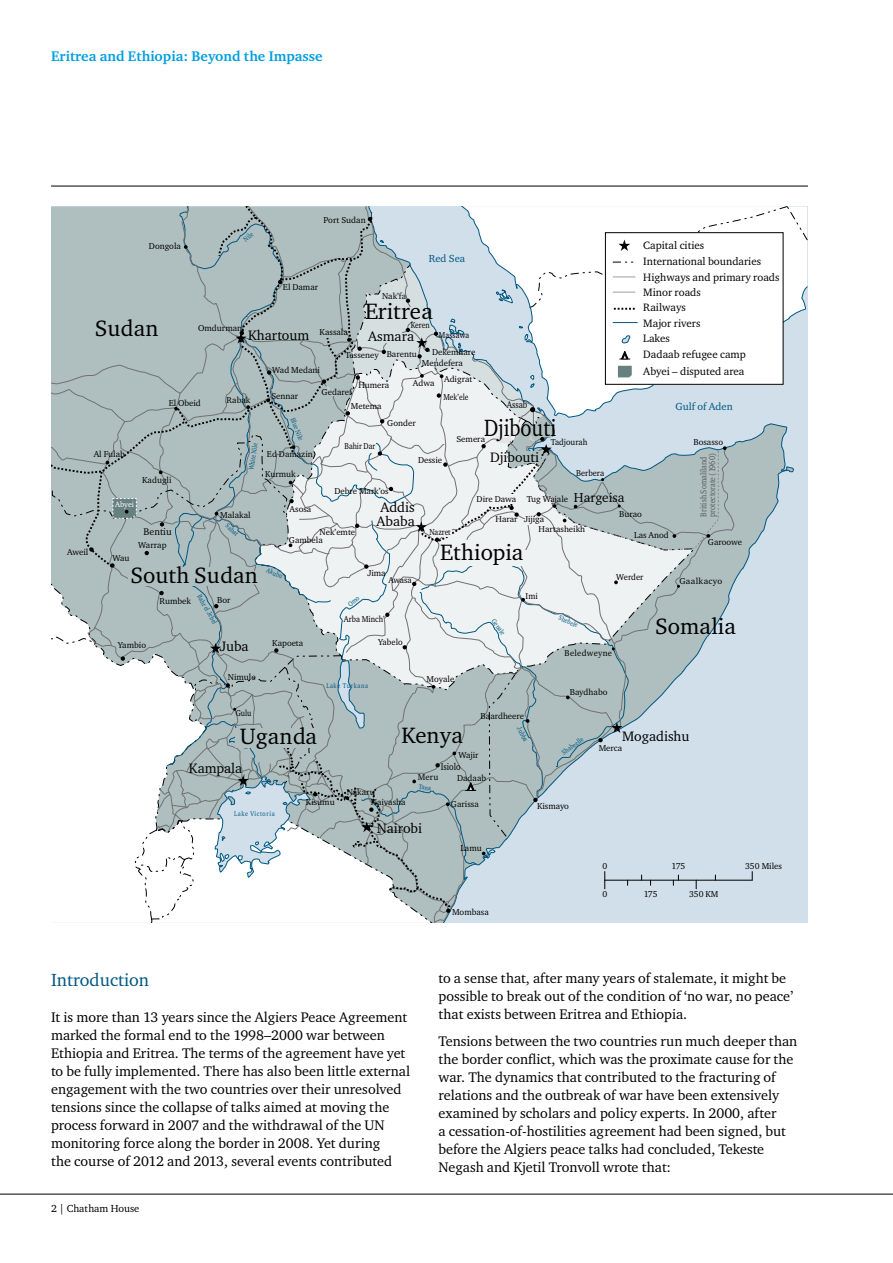
<style>
.page{position:relative;width:893px;height:1263px;background:#fff}
.page>*{position:absolute;margin:0;border:0;box-sizing:border-box;transform-origin:0 0}
.t1{font:24.15px "Charter ITC";color:#000;scale:.85 1}
.t2{font:22.8px "Charter ITC";color:#000}
.t3{font:18px "Charter ITC";color:#005782}
.t4{font:14.25px/18px "Charter ITC";color:#000}
.t5{font:700 14.25px "Charter ITC";color:#009ee0}
.t6{font:14.1px/13.2px "Charter ITC";color:#000}
.t7{font:13.35px "Charter ITC";color:#000}
.t8{font:10.95px/15.5px "Charter ITC";color:#000}
.t9{font:10.5px "Charter ITC";color:#005782}
.t10{font:10.5px "Charter ITC";color:#000}
.t11{font:9.9px "Charter ITC";color:#000;scale:.85 1}
.t12{font:9.9px "Charter ITC";color:#000}
.t13{font:8.85px/10.9px "Charter ITC";color:#000}
.t14{font:8.85px/8.9px "Charter ITC";color:#58585a;scale:.85 1}
.t15{font:8.85px "Charter ITC";color:#000;scale:.85 1}
.t16{font:8.85px "Charter ITC";letter-spacing:.035em;color:#000}
.t17{font:8.85px "Charter ITC";color:#000;scale:.95 1}
.t18{font:8.85px "Charter ITC";color:#000;scale:.89 1}
.t19{font:8.85px "Charter ITC";color:#000;scale:.94 1}
.t20{font:8.85px "Charter ITC";letter-spacing:.025em;color:#000;scale:.85 1}
.t21{font:7.8px "Charter ITC";letter-spacing:-.005em;color:#fff}
.t22{font:7.05px "Charter ITC";letter-spacing:.1em;color:#005782;scale:.85 1}
</style>
<div class="page">
<hr style="left:51px;top:186px;width:757px;height:1px;background:#000">
<hr style="left:0;top:1194px;width:892px;height:1px;background:#000">
<svg style="left:51px;top:207px;width:757px;height:716px"></svg>
<p class="t5" style="left:51px;top:47px;width:273px">Eritrea and Ethiopia: Beyond the Impasse</p>
<p class="t13" style="left:149px;top:240px;width:34px">Dongola</p>
<h2 class="t2" style="left:95px;top:314px;width:65px">Sudan</h2>
<p class="t22" style="left:241px;top:237px;width:14px;rotate:-40deg">Nile</p>
<p class="t13" style="left:323px;top:215px;width:44px">Port Sudan</p>
<p class="t13" style="left:283px;top:281px;width:37px">El Damar</p>
<p class="t9" style="left:429px;top:252px;width:38px">Red Sea</p>
<p class="t13" style="left:198px;top:322px;width:46px">Omdurman</p>
<p class="t6" style="left:248px;top:328px;width:63px">Khartoum</p>
<p class="t13" style="left:320px;top:326px;width:30px">Kassala</p>
<p class="t13" style="left:382px;top:290px;width:26px">Nak’fa</p>
<p class="t6" style="left:368px;top:330px;width:47px">Asmara</p>
<h2 class="t2" style="left:365px;top:297px;width:70px">Eritrea</h2>
<p class="t15" style="left:411px;top:320px;width:24px">Keren</p>
<p class="t20" style="left:439px;top:329px;width:37px">Massawa</p>
<p class="t13" style="left:272px;top:364px;width:49px">Wad Medani</p>
<p class="t13" style="left:422px;top:346px;width:55px;text-indent:10px">Dekemhare<br>Mendefera</p>
<p class="t13" style="left:345px;top:349px;width:73px">Tesseney Barentu</p>
<p class="t13" style="left:169px;top:397px;width:34px">El Obeid</p>
<p class="t13" style="left:226px;top:394px;width:25px">Rabak</p>
<p class="t13" style="left:271px;top:390px;width:28px">Sennar</p>
<p class="t13" style="left:358px;top:379px;width:32px">Humera</p>
<p class="t13" style="left:322px;top:386px;width:32px">Gedaref</p>
<p class="t13" style="left:351px;top:400px;width:32px">Metema</p>
<p class="t13" style="left:413px;top:373px;width:61px">Adwa Adigrat</p>
<p class="t15" style="left:443px;top:391px;width:31px">Mek’ele</p>
<p class="t11" style="left:507px;top:398px;width:26px">Assab</p>
<p class="t8" style="left:643px;top:237px;width:138px">Capital cities<br>International boundaries<br>Highways and primary roads<br>Minor roads<br>Railways<br>Major rivers<br>Lakes</p>
<p class="t8" style="left:643px;top:345px;width:104px;line-height:17.7px">Dadaab refugee camp<br>Abyei – disputed area</p>
<p class="t9" style="left:675px;top:400px;width:59px">Gulf of Aden</p>
<p class="t13" style="left:94px;top:448px;width:33px">Al Fulah</p>
<p class="t13" style="left:142px;top:474px;width:31px">Kadugli</p>
<p class="t22" style="left:297px;top:417px;width:29px;rotate:68deg">Blue Nile</p>
<p class="t22" style="left:247px;top:469px;width:34px;rotate:-81deg">White Nile</p>
<p class="t13" style="left:267px;top:448px;width:47px">Ed Damazin</p>
<p class="t13" style="left:265px;top:468px;width:32px">Kurmuk</p>
<p class="t15" style="left:344px;top:440px;width:38px">Bahir Dar</p>
<p class="t13" style="left:387px;top:417px;width:30px">Gonder</p>
<p class="t13" style="left:418px;top:454px;width:26px">Dessie</p>
<h1 class="t1" style="left:484px;top:412px;width:86px">Djibouti</h1>
<p class="t13" style="left:456px;top:433px;width:30px">Semera</p>
<p class="t19" style="left:551px;top:436px;width:40px">Tadjourah</p>
<p class="t6" style="left:490px;top:450px;width:51px">Djibouti</p>
<p class="t17" style="left:576px;top:467px;width:31px">Berbera</p>
<p class="t13" style="left:67px;top:546px;width:23px">Aweil</p>
<p class="t13" style="left:334px;top:485px;width:56px">Debre Mark’os</p>
<p class="t21" style="left:115px;top:500px;width:20px">Abyei</p>
<p class="t12" style="left:144px;top:525px;width:30px">Bentiu</p>
<p class="t13" style="left:138px;top:539px;width:30px">Warrap</p>
<p class="t13" style="left:220px;top:509px;width:32px">Malakal</p>
<p class="t22" style="left:230px;top:521px;width:19px;rotate:41deg">Sabat</p>
<p class="t13" style="left:290px;top:503px;width:23px">Asosa</p>
<p class="t13" style="left:320px;top:526px;width:37px">Nek’emte</p>
<p class="t13" style="left:289px;top:535px;width:35px">Gambela</p>
<p class="t6" style="left:376px;top:501px;width:40px">Addis<br>Ababa</p>
<p class="t13" style="left:112px;top:553px;width:19px">Wau</p>
<h2 class="t2" style="left:130px;top:561px;width:129px">South Sudan</h2>
<p class="t22" style="left:269px;top:565px;width:21px;rotate:24deg">Akubu</p>
<p class="t13" style="left:367px;top:567px;width:20px">Jima</p>
<p class="t13" style="left:388px;top:574px;width:25px">Awasa</p>
<p class="t15" style="left:429px;top:526px;width:27px">Nazret</p>
<p class="t7" style="left:574px;top:489px;width:52px">Hargeisa</p>
<p class="t13" style="left:527px;top:493px;width:43px">Tug Wajale</p>
<p class="t13" style="left:477px;top:493px;width:41px">Dire Dawa</p>
<p class="t13" style="left:496px;top:514px;width:50px">Harar Jijiga</p>
<p class="t13" style="left:619px;top:508px;width:24px">Burao</p>
<p class="t13" style="left:539px;top:523px;width:48px">Hartasheikh</p>
<p class="t13" style="left:634px;top:530px;width:36px">Las Anod</p>
<h2 class="t2" style="left:440px;top:538px;width:85px">Ethiopia</h2>
<p class="t13" style="left:616px;top:571px;width:29px">Werder</p>
<p class="t13" style="left:693px;top:436px;width:31px">Bosasso</p>
<p class="t14" style="left:699px;top:517px;width:76px;rotate:-90deg">British Somaliland protectorate (1960)</p>
<p class="t13" style="left:708px;top:536px;width:36px">Garoowe</p>
<p class="t16" style="left:679px;top:576px;width:45px">Gaalkacyo</p>
<p class="t13" style="left:118px;top:639px;width:30px">Yambio</p>
<p class="t22" style="left:203px;top:593px;width:40px;rotate:60deg">Bahr el Jebel</p>
<p class="t13" style="left:160px;top:595px;width:33px">Rumbek</p>
<p class="t13" style="left:217px;top:594px;width:15px">Bor</p>
<p class="t18" style="left:344px;top:613px;width:47px">Arba Minch’</p>
<p class="t22" style="left:497px;top:617px;width:23px;rotate:53deg">Genale</p>
<p class="t17" style="left:526px;top:590px;width:14px">Imi</p>
<p class="t22" style="left:561px;top:613px;width:25px;rotate:25deg">Shebele</p>
<h2 class="t2" style="left:655px;top:612px;width:82px">Somalia</h2>
<p class="t6" style="left:220px;top:639px;width:30px">Juba</p>
<p class="t13" style="left:272px;top:638px;width:33px">Kapoeta</p>
<p class="t13" style="left:378px;top:637px;width:26px">Yabelo</p>
<p class="t16" style="left:565px;top:647px;width:49px">Beledweyne</p>
<p class="t13" style="left:228px;top:671px;width:29px">Nimule</p>
<p class="t22" style="left:326px;top:681px;width:51px">Lake Turkana</p>
<p class="t13" style="left:427px;top:673px;width:29px">Moyale</p>
<p class="t13" style="left:570px;top:686px;width:39px">Baydhabo</p>
<p class="t15" style="left:236px;top:708px;width:20px">Gulu</p>
<p class="t13" style="left:481px;top:710px;width:45px">Baardheere</p>
<h2 class="t2" style="left:240px;top:722px;width:79px">Uganda</h2>
<h2 class="t2" style="left:401px;top:721px;width:63px">Kenya</h2>
<p class="t13" style="left:459px;top:749px;width:22px">Wajir</p>
<p class="t22" style="left:523px;top:725px;width:20px;rotate:61deg">Jubba</p>
<p class="t22" style="left:560px;top:749px;width:31px;rotate:-36deg">Shabeelle</p>
<p class="t6" style="left:622px;top:729px;width:69px">Mogadishu</p>
<p class="t13" style="left:599px;top:742px;width:25px">Merca</p>
<p class="t6" style="left:189px;top:761px;width:55px">Kampala</p>
<p class="t11" style="left:441px;top:760px;width:25px">Isiolo</p>
<p class="t13" style="left:418px;top:771px;width:22px">Meru</p>
<p class="t13" style="left:457px;top:772px;width:31px">Dadaab</p>
<p class="t13" style="left:347px;top:787px;width:30px">Nakaru</p>
<p class="t22" style="left:419px;top:782px;width:16px;rotate:8deg">Tana</p>
<p class="t22" style="left:234px;top:809px;width:49px">Lake Victoria</p>
<p class="t13" style="left:306px;top:796px;width:30px">Kisumu</p>
<p class="t13" style="left:371px;top:796px;width:36px">Naivasha</p>
<p class="t6" style="left:377px;top:821px;width:47px">Nairobi</p>
<p class="t13" style="left:451px;top:798px;width:29px">Garissa</p>
<p class="t13" style="left:460px;top:843px;width:23px">Lamu</p>
<p class="t13" style="left:452px;top:907px;width:38px">Mombasa</p>
<p class="t13" style="left:537px;top:800px;width:34px">Kismayo</p>
<p class="t13" style="left:602px;top:860px;width:6px">0</p>
<p class="t13" style="left:671px;top:860px;width:15px">175</p>
<p class="t13" style="left:745px;top:860px;width:38px">350 Miles</p>
<p class="t13" style="left:602px;top:888px;width:6px">0</p>
<p class="t13" style="left:644px;top:888px;width:15px">175</p>
<p class="t13" style="left:689px;top:888px;width:31px">350 KM</p>
<p class="t3" style="left:51px;top:968px;width:100px">Introduction</p>
<p class="t4" style="left:51px;top:1008px;width:360px">It is more than 13 years since the Algiers Peace Agreement marked the formal end to the 1998–2000 war between Ethiopia and Eritrea. The terms of the agreement have yet to be fully implemented. There has also been little external engagement with the two countries over their unresolved tensions since the collapse of talks aimed at moving the process forward in 2007 and the withdrawal of the UN monitoring force along the border in 2008. Yet during<br>the course of 2012 and 2013, several events contributed</p>
<p class="t10" style="left:51px;top:1202px;width:90px">2 | Chatham House</p>
<p class="t4" style="left:438px;top:969px;width:356px">to a sense that, after many years of stalemate, it might be possible to break out of the condition of ‘no war, no peace’ that exists between Eritrea and Ethiopia.</p>
<p class="t4" style="left:438px;top:1032px;width:360px">Tensions between the two countries run much deeper than the border conflict, which was the proximate cause for the war. The dynamics that contributed to the fracturing of relations and the outbreak of war have been extensively examined by scholars and policy experts. In 2000, after<br>a cessation-of-hostilities agreement had been signed, but before the Algiers peace talks had concluded, Tekeste Negash and Kjetil Tronvoll wrote that:</p>
</div>
